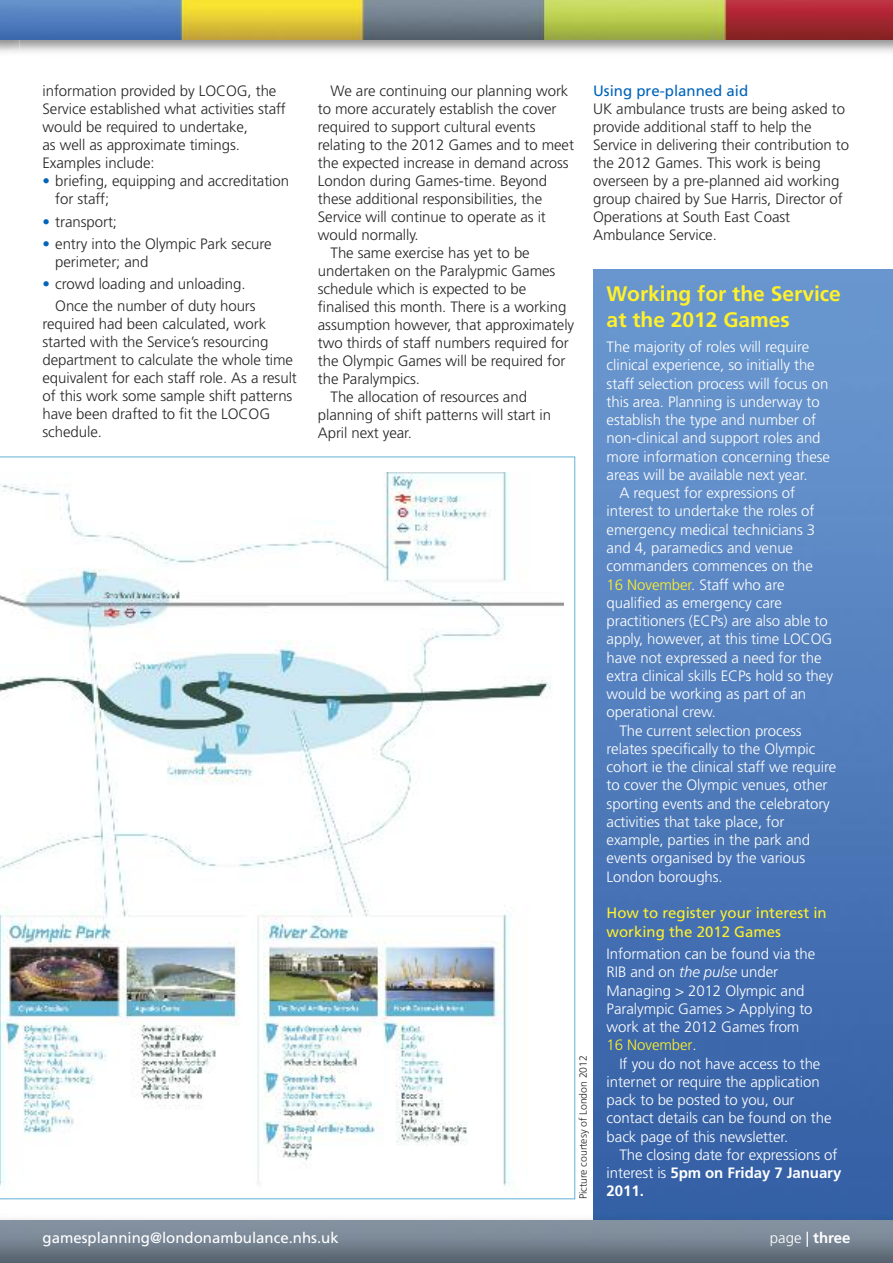
<style>
.page{position:relative;width:893px;height:1263px;background:#fff}
.page>*{position:absolute;margin:0;border:0;box-sizing:border-box;transform-origin:0 0}
.t1{font:700 21px/25.5px "Frutiger LT Std";color:#fff12a}
.t2{font:300 15px/18px "Frutiger LT Std";letter-spacing:-.005em;color:#272627}
.t3{font:300 15px/18.3px "Frutiger LT Std";letter-spacing:-.005em;color:#fff}
.t4{font:15px/18.3px "Frutiger LT Std";color:#fff12a}
.t5{font:15px "Frutiger LT Std";color:#fff}
.t6{font:15px "Frutiger LT Std";color:#0064ba}
.t7{font:700 15px "Frutiger LT Std";color:#fff}
.t8{font:300 10.5px "Frutiger LT Std";letter-spacing:-.005em;color:#272627}
.s1{color:#0064ba}
.s2{color:#fff12a}
.s3{font-style:italic}
.s4{font-weight:700}
.s5{font-weight:300}
.s6{font-weight:400}
</style>
<div class="page">
<img style="left:593px;top:269px;width:300px;height:944px">
<div style="left:593px;top:1213px;width:300px;height:7px;background:#315fa2"></div>
<img style="left:0;top:1220px;width:893px;height:43px">
<img style="left:19px;top:39px;width:874px;height:13px">
<img style="left:0;top:39px;width:19px;height:13px">
<img style="left:0;top:0;width:893px;height:39px">
<svg style="left:0;top:456px;width:575px;height:743px"></svg>
<p class="t2" style="left:43px;top:83px;width:245px">information provided by LOCOG, the<br>Service established what activities staff would be required to undertake,<br>as well as approximate timings.<br>Examples include:</p>
<p class="t2" style="left:55px;top:173px;width:235px;text-indent:-13px"><span class="s1">•</span> briefing, equipping and accreditation for staff;</p>
<p class="t2" style="left:43px;top:213px;width:76px"><span class="s1">•</span> transport;</p>
<p class="t2" style="left:55px;top:236px;width:218px;text-indent:-13px"><span class="s1">•</span> entry into the Olympic Park secure perimeter; and</p>
<p class="t2" style="left:55px;top:274px;width:202px;line-height:22.2px;text-indent:-13px"><span class="s1">•</span> crowd loading and unloading.<br>Once the number of duty hours</p>
<p class="t2" style="left:43px;top:316px;width:256px">required had been calculated, work started with the Service’s resourcing department to calculate the whole time equivalent for each staff role. As a result of this work some sample shift patterns have been drafted to fit the LOCOG schedule.</p>
<p class="t6" style="left:593px;top:85px;width:157px">Using pre-planned aid</p>
<p class="t2" style="left:593px;top:101px;width:258px">UK ambulance trusts are being asked to provide additional staff to help the Service in delivering their contribution to the 2012 Games. This work is being overseen by a pre-planned aid working group chaired by Sue Harris, Director of Operations at South East Coast Ambulance Service.</p>
<p class="t2" style="left:331px;top:83px;width:239px">We are continuing our planning work</p>
<p class="t2" style="left:318px;top:101px;width:240px">to more accurately establish the cover</p>
<p class="t2" style="left:318px;top:119px;width:219px">required to support cultural events</p>
<p class="t2" style="left:318px;top:137px;width:258px">relating to the 2012 Games and to meet</p>
<p class="t2" style="left:318px;top:155px;width:252px">the expected increase in demand across</p>
<p class="t2" style="left:318px;top:173px;width:231px">London during Games-time. Beyond</p>
<p class="t2" style="left:318px;top:191px;width:226px">these additional responsibilities, the</p>
<p class="t2" style="left:318px;top:209px;width:230px">Service will continue to operate as it</p>
<p class="t2" style="left:318px;top:227px;width:102px">would normally.</p>
<p class="t2" style="left:331px;top:245px;width:201px">The same exercise has yet to be</p>
<p class="t2" style="left:318px;top:263px;width:239px">undertaken on the Paralypmic Games</p>
<p class="t2" style="left:318px;top:281px;width:210px">schedule which is expected to be</p>
<p class="t2" style="left:318px;top:299px;width:250px">finalised this month. There is a working</p>
<p class="t2" style="left:318px;top:317px;width:258px">assumption however, that approximately</p>
<p class="t2" style="left:318px;top:335px;width:253px">two thirds of staff numbers required for</p>
<p class="t2" style="left:318px;top:353px;width:249px">the Olympic Games will be required for</p>
<p class="t2" style="left:318px;top:371px;width:104px">the Paralympics.</p>
<p class="t2" style="left:331px;top:389px;width:198px">The allocation of resources and</p>
<p class="t2" style="left:318px;top:407px;width:235px">planning of shift patterns will start in</p>
<p class="t2" style="left:318px;top:425px;width:96px">April next year.</p>
<h1 class="t1" style="left:607px;top:283px;width:236px">Working for the Service at the 2012 Games</h1>
<p class="t3" style="left:607px;top:339px;width:204px">The majority of roles will require</p>
<p class="t3" style="left:607px;top:357px;width:210px">clinical experience, so initially the</p>
<p class="t3" style="left:607px;top:375px;width:223px">staff selection process will focus on</p>
<p class="t3" style="left:607px;top:394px;width:215px">this area. Planning is underway to</p>
<p class="t3" style="left:607px;top:412px;width:211px">establish the type and number of</p>
<p class="t3" style="left:607px;top:430px;width:215px">non-clinical and support roles and</p>
<p class="t3" style="left:607px;top:448px;width:225px">more information concerning these</p>
<p class="t3" style="left:607px;top:467px;width:202px">areas will be available next year.</p>
<p class="t3" style="left:619px;top:485px;width:177px">A request for expressions of</p>
<p class="t3" style="left:607px;top:503px;width:209px">interest to undertake the roles of</p>
<p class="t3" style="left:607px;top:521px;width:210px">emergency medical technicians 3</p>
<p class="t3" style="left:607px;top:540px;width:188px">and 4, paramedics and venue</p>
<p class="t3" style="left:607px;top:558px;width:208px">commanders commences on the</p>
<p class="t3" style="left:607px;top:576px;width:179px"><span class="s2">16 November</span>. Staff who are</p>
<p class="t3" style="left:607px;top:595px;width:177px">qualified as emergency care</p>
<p class="t3" style="left:607px;top:613px;width:223px">practitioners (ECPs) are also able to</p>
<p class="t3" style="left:607px;top:631px;width:227px">apply, however, at this time LOCOG</p>
<p class="t3" style="left:607px;top:649px;width:216px">have not expressed a need for the</p>
<p class="t3" style="left:607px;top:668px;width:228px">extra clinical skills ECPs hold so they</p>
<p class="t3" style="left:607px;top:686px;width:201px">would be working as part of an</p>
<p class="t3" style="left:607px;top:704px;width:111px">operational crew.</p>
<p class="t3" style="left:619px;top:722px;width:184px">The current selection process</p>
<p class="t3" style="left:607px;top:741px;width:210px">relates specifically to the Olympic</p>
<p class="t3" style="left:607px;top:759px;width:231px">cohort ie the clinical staff we require</p>
<p class="t3" style="left:607px;top:777px;width:222px">to cover the Olympic venues, other</p>
<p class="t3" style="left:607px;top:795px;width:225px">sporting events and the celebratory</p>
<p class="t3" style="left:607px;top:814px;width:179px">activities that take place, for</p>
<p class="t3" style="left:607px;top:832px;width:205px">example, parties in the park and</p>
<p class="t3" style="left:607px;top:850px;width:200px">events organised by the various</p>
<p class="t3" style="left:607px;top:868px;width:118px">London boroughs.</p>
<p class="t4" style="left:607px;top:905px;width:222px">How to register your interest in working the 2012 Games</p>
<p class="t3" style="left:607px;top:946px;width:210px">Information can be found via the<br>RIB and on <span class="s3">the pulse</span> under<br>Managing &gt; 2012 Olympic and<br>Paralympic Games &gt; Applying to work at the 2012 Games from<br><span class="s2">16 November</span>.</p>
<p class="t3" style="left:607px;top:1055px;width:227px;text-indent:13px">If you do not have access to the internet or require the application pack to be posted to you, our contact details can be found on the back page of this newsletter.</p>
<p class="t3" style="left:607px;top:1147px;width:236px;text-indent:13px">The closing date for expressions of interest is <span class="s4">5pm on Friday 7 January<br>2011.</span></p>
<p class="t8" style="left:579px;top:1199px;width:146px;rotate:-90deg">Picture courtesy of London 2012</p>
<p class="t5" style="left:43px;top:1232px;width:298px">gamesplanning@londonambulance.nhs.uk</p>
<p class="t7" style="left:770px;top:1232px;width:82px"><span class="s5">page</span> <span class="s6">|</span> three</p>
</div>
